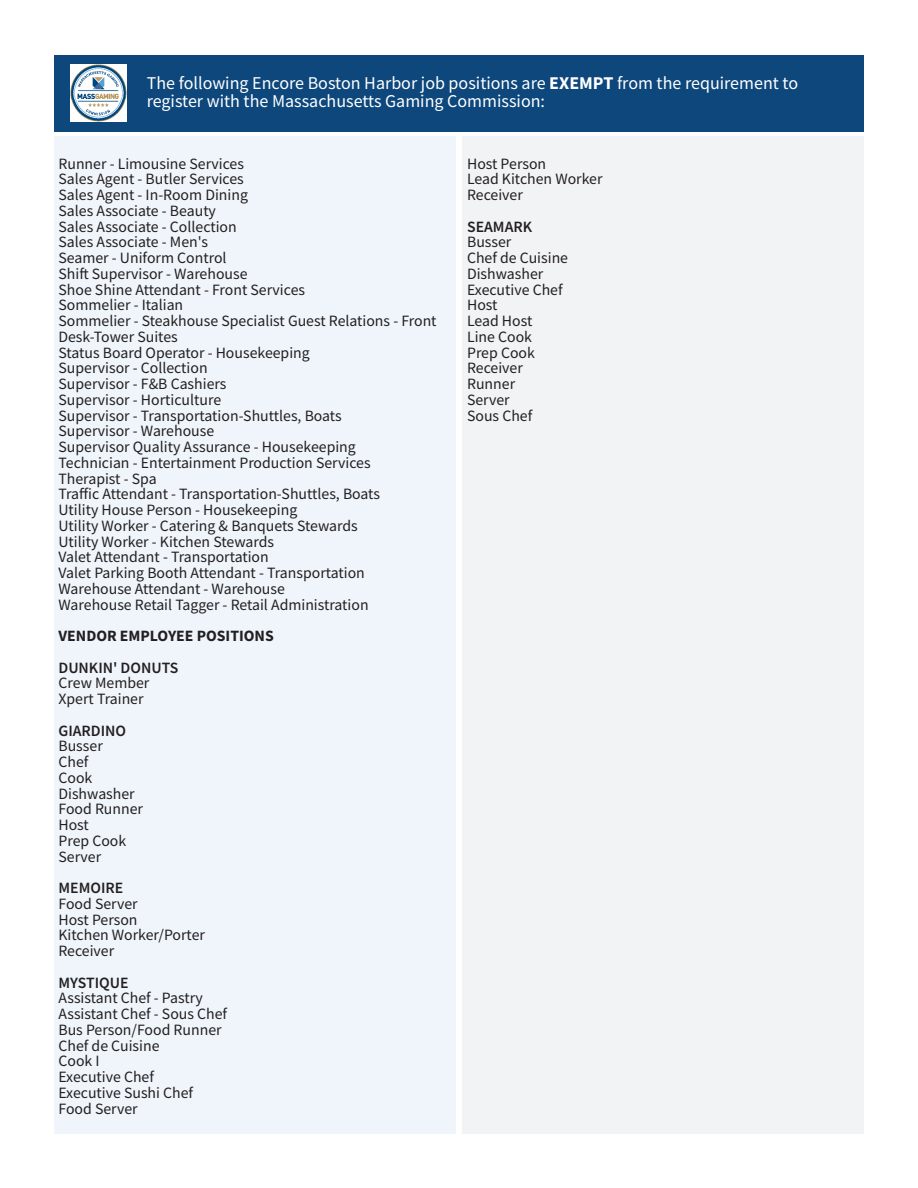
<style>
.page{position:relative;width:918px;height:1188px;background:#fff}
.page>*{position:absolute;margin:0;border:0;box-sizing:border-box;transform-origin:0 0}
.t1{font:18px "Source Sans Pro";color:#fff}
.t2{font:15.75px/15.8px "Source Sans Pro";color:#231f20}
.t3{font:600 15.75px "Source Sans Pro";color:#231f20}
.t4{font:700 15.75px "Source Sans Pro";color:#231f20}
.s1{font-weight:700}
</style>
<div class="page">
<div style="left:54px;top:55px;width:810px;height:76px;background:#0d477c"></div>
<img style="left:70px;top:65px;width:57px;height:57px">
<div style="left:54px;top:137px;width:401px;height:997px;background:#eff5fb"></div>
<div style="left:463px;top:137px;width:401px;height:997px;background:#f2f3f4"></div>
<p class="t1" style="left:147px;top:71px;width:653px">The following Encore Boston Harbor job positions are <span class="s1">EXEMPT</span> from the requirement to</p>
<p class="t1" style="left:147px;top:89px;width:400px">register with the Massachusetts Gaming Commission:</p>
<p class="t2" style="left:58px;top:155px;width:187px">Runner - Limousine Services</p>
<p class="t2" style="left:58px;top:171px;width:187px">Sales Agent - Butler Services</p>
<p class="t2" style="left:58px;top:187px;width:191px">Sales Agent - In-Room Dining</p>
<p class="t2" style="left:58px;top:203px;width:159px">Sales Associate - Beauty</p>
<p class="t2" style="left:58px;top:218px;width:180px">Sales Associate - Collection</p>
<p class="t2" style="left:58px;top:234px;width:151px">Sales Associate - Men's</p>
<p class="t2" style="left:58px;top:250px;width:170px">Seamer - Uniform Control</p>
<p class="t2" style="left:58px;top:266px;width:191px">Shift Supervisor - Warehouse</p>
<p class="t2" style="left:58px;top:281px;width:248px">Shoe Shine Attendant - Front Services</p>
<p class="t2" style="left:58px;top:297px;width:126px">Sommelier - Italian</p>
<p class="t2" style="left:58px;top:313px;width:380px">Sommelier - Steakhouse Specialist Guest Relations - Front<br>Desk-Tower Suites</p>
<p class="t2" style="left:58px;top:344px;width:253px">Status Board Operator - Housekeeping</p>
<p class="t2" style="left:58px;top:360px;width:151px">Supervisor - Collection</p>
<p class="t2" style="left:58px;top:376px;width:169px">Supervisor - F&amp;B Cashiers</p>
<p class="t2" style="left:58px;top:392px;width:164px">Supervisor - Horticulture</p>
<p class="t2" style="left:58px;top:407px;width:285px">Supervisor - Transportation-Shuttles, Boats</p>
<p class="t2" style="left:58px;top:423px;width:157px">Supervisor - Warehouse</p>
<p class="t2" style="left:58px;top:439px;width:299px">Supervisor Quality Assurance - Housekeeping</p>
<p class="t2" style="left:58px;top:455px;width:314px">Technician - Entertainment Production Services</p>
<p class="t2" style="left:58px;top:470px;width:100px">Therapist - Spa</p>
<p class="t2" style="left:58px;top:486px;width:323px">Traffic Attendant - Transportation-Shuttles, Boats</p>
<p class="t2" style="left:58px;top:502px;width:240px">Utility House Person - Housekeeping</p>
<p class="t2" style="left:58px;top:518px;width:301px">Utility Worker - Catering &amp; Banquets Stewards</p>
<p class="t2" style="left:58px;top:533px;width:217px">Utility Worker - Kitchen Stewards</p>
<p class="t2" style="left:58px;top:549px;width:212px">Valet Attendant - Transportation</p>
<p class="t2" style="left:58px;top:565px;width:308px">Valet Parking Booth Attendant - Transportation</p>
<p class="t2" style="left:58px;top:581px;width:228px">Warehouse Attendant - Warehouse</p>
<p class="t2" style="left:58px;top:596px;width:312px">Warehouse Retail Tagger - Retail Administration</p>
<p class="t4" style="left:58px;top:625px;width:217px">VENDOR EMPLOYEE POSITIONS</p>
<p class="t3" style="left:58px;top:657px;width:121px">DUNKIN' DONUTS</p>
<p class="t2" style="left:58px;top:675px;width:92px">Crew Member</p>
<p class="t2" style="left:58px;top:691px;width:87px">Xpert Trainer</p>
<p class="t3" style="left:58px;top:720px;width:69px">GIARDINO</p>
<p class="t2" style="left:58px;top:738px;width:46px">Busser</p>
<p class="t2" style="left:58px;top:754px;width:31px">Chef</p>
<p class="t2" style="left:58px;top:770px;width:35px">Cook</p>
<p class="t2" style="left:58px;top:785px;width:78px">Dishwasher</p>
<p class="t2" style="left:58px;top:801px;width:86px">Food Runner</p>
<p class="t2" style="left:58px;top:817px;width:32px">Host</p>
<p class="t2" style="left:58px;top:833px;width:69px">Prep Cook</p>
<p class="t2" style="left:58px;top:848px;width:44px">Server</p>
<p class="t3" style="left:58px;top:878px;width:66px">MEMOIRE</p>
<p class="t2" style="left:58px;top:896px;width:81px">Food Server</p>
<p class="t2" style="left:58px;top:911px;width:81px">Host Person</p>
<p class="t2" style="left:58px;top:927px;width:148px">Kitchen Worker/Porter</p>
<p class="t2" style="left:58px;top:943px;width:57px">Receiver</p>
<p class="t3" style="left:58px;top:972px;width:72px">MYSTIQUE</p>
<p class="t2" style="left:58px;top:990px;width:146px">Assistant Chef - Pastry</p>
<p class="t2" style="left:58px;top:1006px;width:170px">Assistant Chef - Sous Chef</p>
<p class="t2" style="left:58px;top:1022px;width:165px">Bus Person/Food Runner</p>
<p class="t2" style="left:58px;top:1037px;width:103px">Chef de Cuisine</p>
<p class="t2" style="left:58px;top:1053px;width:43px">Cook I</p>
<p class="t2" style="left:58px;top:1069px;width:97px">Executive Chef</p>
<p class="t2" style="left:58px;top:1085px;width:136px">Executive Sushi Chef</p>
<p class="t2" style="left:58px;top:1100px;width:81px">Food Server</p>
<p class="t2" style="left:467px;top:155px;width:81px">Host Person</p>
<p class="t2" style="left:467px;top:171px;width:137px">Lead Kitchen Worker</p>
<p class="t2" style="left:467px;top:187px;width:57px">Receiver</p>
<p class="t3" style="left:467px;top:216px;width:67px">SEAMARK</p>
<p class="t2" style="left:467px;top:234px;width:46px">Busser</p>
<p class="t2" style="left:467px;top:250px;width:103px">Chef de Cuisine</p>
<p class="t2" style="left:467px;top:266px;width:78px">Dishwasher</p>
<p class="t2" style="left:467px;top:281px;width:97px">Executive Chef</p>
<p class="t2" style="left:467px;top:297px;width:32px">Host</p>
<p class="t2" style="left:467px;top:313px;width:67px">Lead Host</p>
<p class="t2" style="left:467px;top:329px;width:66px">Line Cook</p>
<p class="t2" style="left:467px;top:344px;width:69px">Prep Cook</p>
<p class="t2" style="left:467px;top:360px;width:57px">Receiver</p>
<p class="t2" style="left:467px;top:376px;width:50px">Runner</p>
<p class="t2" style="left:467px;top:392px;width:44px">Server</p>
<p class="t2" style="left:467px;top:407px;width:67px">Sous Chef</p>
</div>
